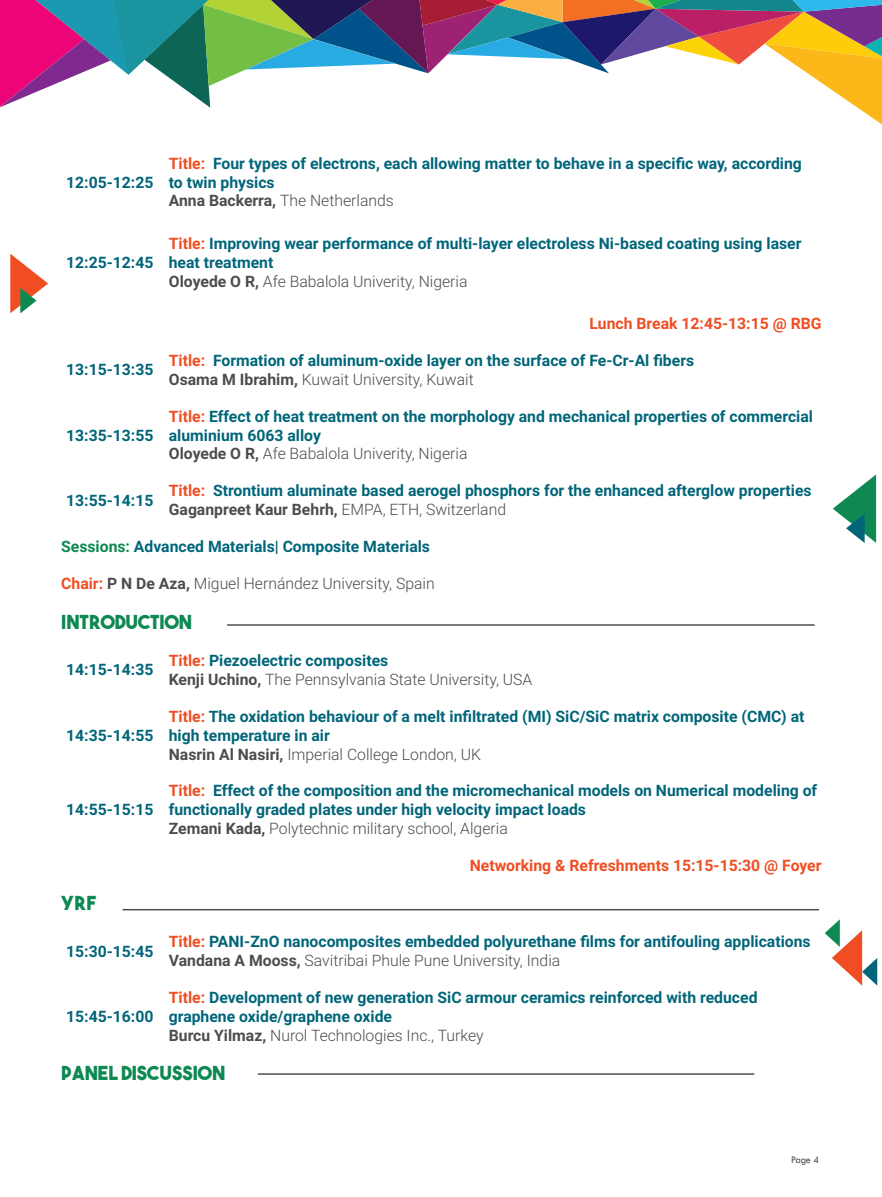
<style>
.page{position:relative;width:882px;height:1197px;background:#fff}
.page>*{position:absolute;margin:0;border:0;box-sizing:border-box;transform-origin:0 0}
.t1{font:19.25px "The Bold Font";color:#0d8951}
.t2{font:700 15.75px/18.9px "Roboto";color:#016579}
.t3{font:300 15.75px/18.9px "Roboto";color:#4b4c4d}
.t4{font:700 15.75px "Roboto";color:#f04d22}
.t5{font:10.5px "Tw Cen";color:#4b4c4d;scale:.95 1}
.s1{color:#f04d22}
.s2{color:#4b4c4d}
.s3{font-weight:300;color:#4b4c4d}
.s4{color:#0d8951}
.s5{font-weight:700;color:#f04d22}
.s6{font-weight:700}
.s7{font-weight:700;color:#016579}
</style>
<div class="page">
<svg style="left:0;top:0;width:882px;height:125px"></svg>
<svg style="left:833px;top:474px;width:43px;height:69px"></svg>
<svg style="left:825px;top:919px;width:52px;height:67px"></svg>
<svg style="left:10px;top:254px;width:38px;height:59px"></svg>
<hr style="left:227px;top:624px;width:588px;height:2px;background:#4b4c4d">
<hr style="left:123px;top:909px;width:696px;height:1px;background:#4b4c4d">
<hr style="left:258px;top:1073px;width:496px;height:2px;background:#69696c">
<p class="t2" style="left:66px;top:172px;width:89px">12:05-12:25</p>
<p class="t2" style="left:66px;top:252px;width:89px">12:25-12:45</p>
<p class="t2" style="left:169px;top:153px;width:635px"><span class="s1">Title:</span> Four types of electrons, each allowing matter to behave in a specific way, according to twin physics<br><span class="s2">Anna Backerra,</span> <span class="s3">The Netherlands</span></p>
<p class="t2" style="left:169px;top:233px;width:634px"><span class="s1">Title:</span> Improving wear performance of multi-layer electroless Ni-based coating using laser heat treatment<br><span class="s2">Oloyede O R,</span> <span class="s3">Afe Babalola Univerity, Nigeria</span></p>
<p class="t4" style="left:590px;top:312px;width:234px">Lunch Break 12:45-13:15 @ RBG</p>
<p class="t2" style="left:66px;top:360px;width:89px">13:15-13:35</p>
<p class="t2" style="left:169px;top:350px;width:527px"><span class="s1">Title:</span> Formation of aluminum-oxide layer on the surface of Fe-Cr-Al fibers<br><span class="s2">Osama M Ibrahim,</span> <span class="s3">Kuwait University, Kuwait</span></p>
<p class="t2" style="left:66px;top:425px;width:89px">13:35-13:55</p>
<p class="t2" style="left:169px;top:406px;width:646px"><span class="s1">Title:</span> Effect of heat treatment on the morphology and mechanical properties of commercial aluminium 6063 alloy<br><span class="s2">Oloyede O R,</span> <span class="s3">Afe Babalola Univerity, Nigeria</span></p>
<p class="t2" style="left:66px;top:490px;width:89px">13:55-14:15</p>
<p class="t2" style="left:169px;top:481px;width:644px"><span class="s1">Title:</span> Strontium aluminate based aerogel phosphors for the enhanced afterglow properties<br><span class="s2">Gaganpreet Kaur Behrh,</span> <span class="s3">EMPA, ETH, Switzerland</span></p>
<p class="t2" style="left:61px;top:536px;width:370px"><span class="s4">Sessions:</span> Advanced Materials| Composite Materials</p>
<p class="t3" style="left:61px;top:573px;width:375px"><span class="s5">Chair:</span> <span class="s6">P N De Aza,</span> Miguel Hernández University, Spain</p>
<p class="t1" style="left:61px;top:610px;width:132px">INTRODUCTION</p>
<p class="t2" style="left:66px;top:660px;width:89px">14:15-14:35</p>
<p class="t3" style="left:169px;top:650px;width:365px"><span class="s5">Title:</span> <span class="s7">Piezoelectric composites<br></span><span class="s6">Kenji Uchino,</span> The Pennsylvania State University, USA</p>
<p class="t2" style="left:66px;top:725px;width:89px">14:35-14:55</p>
<p class="t2" style="left:66px;top:800px;width:89px">14:55-15:15</p>
<p class="t2" style="left:169px;top:706px;width:637px"><span class="s1">Title:</span> The oxidation behaviour of a melt infiltrated (MI) SiC/SiC matrix composite (CMC) at high temperature in air<br><span class="s2">Nasrin Al Nasiri,</span> <span class="s3">Imperial College London, UK</span></p>
<p class="t2" style="left:169px;top:781px;width:650px"><span class="s1">Title:</span> Effect of the composition and the micromechanical models on Numerical modeling of functionally graded plates under high velocity impact loads<br><span class="s2">Zemani Kada,</span> <span class="s3">Polytechnic military school, Algeria</span></p>
<p class="t4" style="left:470px;top:854px;width:353px">Networking &amp; Refreshments 15:15-15:30 @ Foyer</p>
<p class="t1" style="left:61px;top:891px;width:37px">YRF</p>
<p class="t2" style="left:66px;top:941px;width:89px">15:30-15:45</p>
<p class="t2" style="left:169px;top:932px;width:643px"><span class="s1">Title:</span> PANI-ZnO nanocomposites embedded polyurethane films for antifouling applications<br><span class="s2">Vandana A Mooss,</span> <span class="s3">Savitribai Phule Pune University, India</span></p>
<p class="t2" style="left:169px;top:987px;width:590px"><span class="s1">Title:</span> Development of new generation SiC armour ceramics reinforced with reduced graphene oxide/graphene oxide<br><span class="s2">Burcu Yilmaz,</span> <span class="s3">Nurol Technologies Inc., Turkey</span></p>
<p class="t1" style="left:61px;top:1061px;width:165px">PANEL DISCUSSION</p>
<p class="t2" style="left:66px;top:1006px;width:89px">15:45-16:00</p>
<p class="t5" style="left:791px;top:1154px;width:31px">Page 4</p>
</div>
